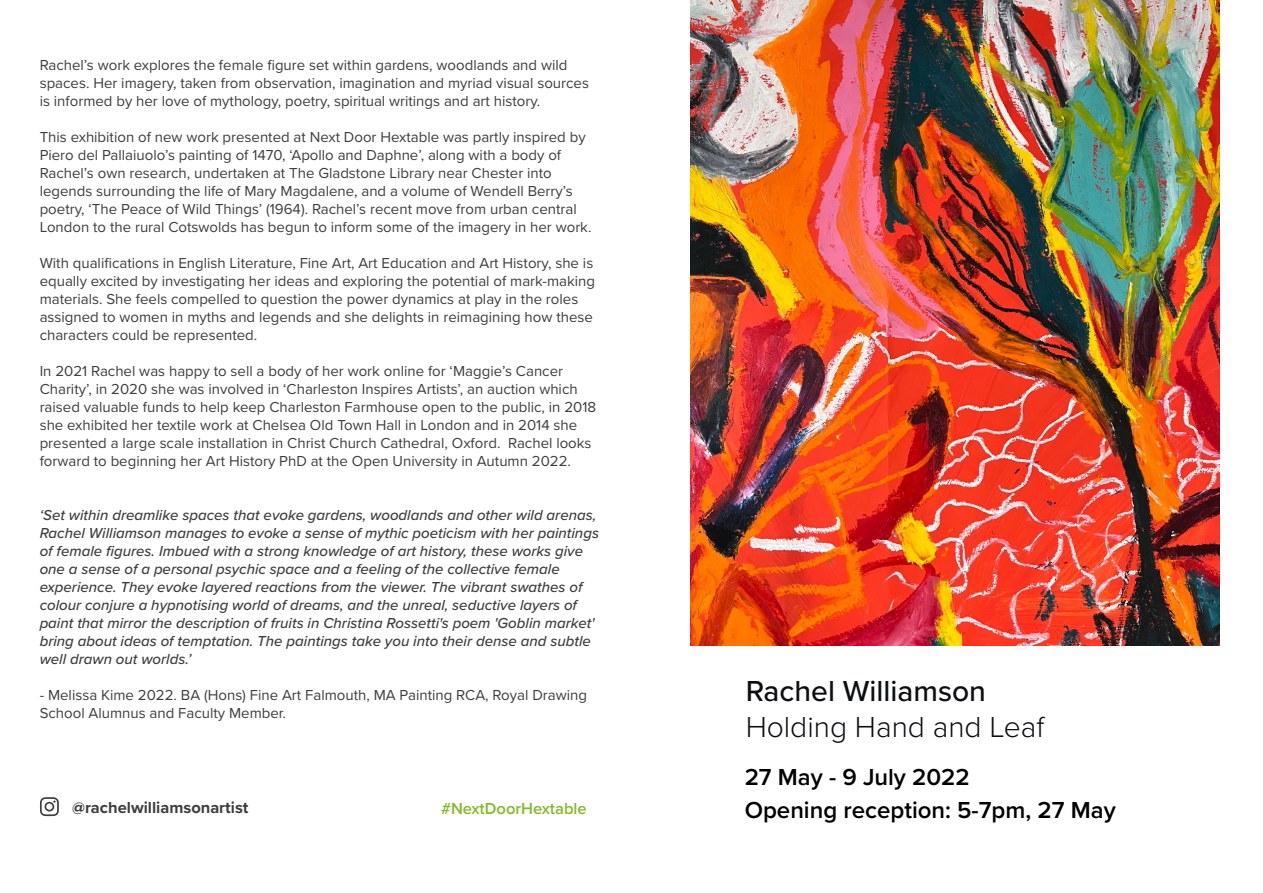
<style>
.page{position:relative;width:1263px;height:893px;background:#fff}
.page>*{position:absolute;margin:0;border:0;box-sizing:border-box;transform-origin:0 0}
.t1{font:300 30px "Proxima Nova";color:#0c0f12}
.t2{font:500 30px "Proxima Nova";color:#0c0f12}
.t3{font:600 24px "Proxima Nova";color:#000001}
.t4{font:700 16.5px "Proxima Nova";color:#3e3e3f}
.t5{font:600 16.5px "Proxima Nova";color:#82bb27}
.t6{font:15px/18px "Proxima Nova";color:#3e3e3f}
.t7{font:italic 500 15px/18px "Proxima Nova";color:#3e3e3f}
</style>
<div class="page">
<img style="left:690px;top:0;width:530px;height:645px">
<svg style="left:40px;top:797px;width:19px;height:19px"></svg>
<p class="t6" style="left:40px;top:55px;width:551px">Rachel’s work explores the female figure set within gardens, woodlands and wild spaces. Her imagery, taken from observation, imagination and myriad visual sources is informed by her love of mythology, poetry, spiritual writings and art history.</p>
<p class="t6" style="left:40px;top:127px;width:553px">This exhibition of new work presented at Next Door Hextable was partly inspired by Piero del Pallaiuolo’s painting of 1470, ‘Apollo and Daphne’, along with a body of Rachel’s own research, undertaken at The Gladstone Library near Chester into legends surrounding the life of Mary Magdalene, and a volume of Wendell Berry’s poetry, ‘The Peace of Wild Things’ (1964). Rachel’s recent move from urban central London to the rural Cotswolds has begun to inform some of the imagery in her work.</p>
<p class="t6" style="left:40px;top:253px;width:557px">With qualifications in English Literature, Fine Art, Art Education and Art History, she is equally excited by investigating her ideas and exploring the potential of mark-making materials. She feels compelled to question the power dynamics at play in the roles assigned to women in myths and legends and she delights in reimagining how these characters could be represented.</p>
<p class="t6" style="left:40px;top:361px;width:558px">In 2021 Rachel was happy to sell a body of her work online for ‘Maggie’s Cancer Charity’, in 2020 she was involved in ‘Charleston Inspires Artists’, an auction which raised valuable funds to help keep Charleston Farmhouse open to the public, in 2018 she exhibited her textile work at Chelsea Old Town Hall in London and in 2014 she presented a large scale installation in Christ Church Cathedral, Oxford. Rachel looks forward to beginning her Art History PhD at the Open University in Autumn 2022.</p>
<p class="t7" style="left:40px;top:505px;width:561px">‘Set within dreamlike spaces that evoke gardens, woodlands and other wild arenas, Rachel Williamson manages to evoke a sense of mythic poeticism with her paintings of female figures. Imbued with a strong knowledge of art history, these works give one a sense of a personal psychic space and a feeling of the collective female experience. They evoke layered reactions from the viewer. The vibrant swathes of colour conjure a hypnotising world of dreams, and the unreal, seductive layers of paint that mirror the description of fruits in Christina Rossetti's poem 'Goblin market' bring about ideas of temptation. The paintings take you into their dense and subtle well drawn out worlds.’</p>
<p class="t6" style="left:40px;top:685px;width:549px">- Melissa Kime 2022. BA (Hons) Fine Art Falmouth, MA Painting RCA, Royal Drawing<br>School Alumnus and Faculty Member.</p>
<h1 class="t2" style="left:746px;top:669px;width:242px">Rachel Williamson</h1>
<h1 class="t1" style="left:746px;top:705px;width:300px">Holding Hand and Leaf</h1>
<p class="t4" style="left:72px;top:795px;width:178px">@rachelwilliamsonartist</p>
<h2 class="t3" style="left:745px;top:759px;width:227px">27 May - 9 July 2022</h2>
<p class="t5" style="left:441px;top:796px;width:147px">#NextDoorHextable</p>
<h2 class="t3" style="left:745px;top:792px;width:373px">Opening reception: 5-7pm, 27 May</h2>
</div>
